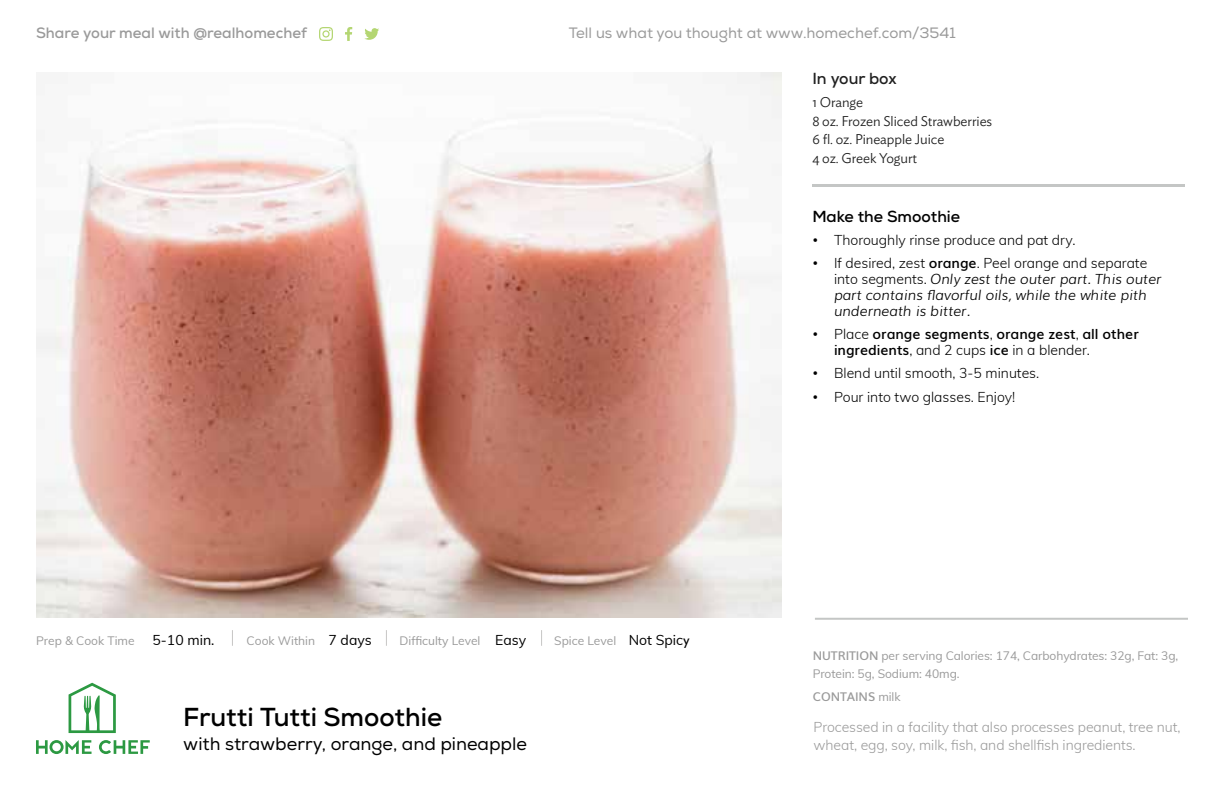
<style>
.page{position:relative;width:1224px;height:792px;background:#fff}
.page>*{position:absolute;margin:0;border:0;box-sizing:border-box;transform-origin:0 0}
.t1{font:700 26px "Nexa";color:#000}
.t2{font:18px "Nexa";color:#000}
.t3{font:700 16px "Nexa";color:#000}
.t4{font:15px "Nexa";color:#9a9a9a}
.t5{font:700 15px "Nexa";color:#9a9a9a}
.t6{font:italic 300 14px/16px "Muli";color:#000}
.t7{font:300 14px/18px "Muli";letter-spacing:-.005em;color:#9a9a9a}
.t8{font:300 14px "Muli";color:#000}
.t9{font:600 14px/16px "Muli";color:#000}
.t10{font:300 14px/18.6px "Ideal Sans";letter-spacing:-.005em;color:#000}
.t11{font:14px "Muli";color:#000}
.t12{font:12px/18px "Muli";letter-spacing:-.005em;color:#9a9a9a}
.t13{font:600 12px "Muli";letter-spacing:-.005em;color:#9a9a9a}
.s1{font-size:14px;color:#000}
.s2{font-family:"Ideal Sans";font-size:14px;color:#000}
.s3{font-family:"Ideal Sans"}
.s4{font-family:"Ideal Sans";font-style:normal}
.s5{font-style:normal}
.s6{font-weight:600;font-style:normal}
.s7{font-family:"Ideal Sans";font-weight:300}
.s8{font-weight:300}
.s9{font-weight:600}
.s10{font-weight:400}
</style>
<div class="page">
<img style="left:36px;top:72px;width:746px;height:546px">
<svg style="left:36px;top:740px;width:114px;height:14px"></svg>
<svg style="left:69px;top:683px;width:47px;height:50px"></svg>
<svg style="left:232px;top:630px;width:1px;height:16px"></svg>
<svg style="left:386px;top:630px;width:1px;height:16px"></svg>
<svg style="left:541px;top:630px;width:1px;height:16px"></svg>
<hr style="left:815px;top:618px;width:373px;height:2px;background:#c4c6c5">
<hr style="left:812px;top:184px;width:373px;height:2px;background:#c4c6c5">
<svg style="left:345px;top:27px;width:7px;height:14px"></svg>
<svg style="left:319px;top:27px;width:14px;height:14px"></svg>
<svg style="left:364px;top:28px;width:15px;height:12px"></svg>
<p class="t5" style="left:36px;top:23px;width:272px">Share your meal with @realhomechef</p>
<p class="t4" style="left:569px;top:24px;width:388px">Tell us what you thought at www.homechef.com/3541</p>
<p class="t3" style="left:812px;top:68px;width:86px">In your box</p>
<p class="t10" style="left:812px;top:92px;width:181px">1 Orange<br>8 oz. Frozen Sliced Strawberries<br>6 fl. oz. Pineapple Juice<br>4 oz. Greek Yogurt</p>
<p class="t12" style="left:36px;top:631px;width:100px">Prep &amp; Cook Time</p>
<p class="t11" style="left:153px;top:630px;width:63px">5-10 min.</p>
<p class="t12" style="left:247px;top:631px;width:127px">Cook Within <span class="s1">7 days</span></p>
<p class="t12" style="left:400px;top:631px;width:128px">Difficulty Level <span class="s1">Easy</span></p>
<p class="t12" style="left:554px;top:631px;width:137px">Spice Level <span class="s1">Not Spic</span><span class="s2">y</span></p>
<h1 class="t1" style="left:183px;top:700px;width:260px">Frutti Tutti Smoothie</h1>
<p class="t2" style="left:183px;top:733px;width:345px">with strawberry, orange, and pineapple</p>
<p class="t3" style="left:812px;top:206px;width:149px">Make the Smoothie</p>
<p class="t8" style="left:812px;top:230px;width:265px"><span class="s3">•</span> Thoroughly rinse produce and pat dry.</p>
<p class="t6" style="left:834px;top:254px;width:329px;text-indent:-22px"><span class="s4">•</span> <span class="s5">If desired, zest</span> <span class="s6">orange</span><span class="s5">. Peel orange and separate into segments.</span> Only zest the outer part. This outer part contains flavorful oils, while the white pith underneath is bitter.</p>
<p class="t9" style="left:834px;top:325px;width:306px;text-indent:-22px"><span class="s7">•</span> <span class="s8">Place</span> orange segments<span class="s8">,</span> orange zest<span class="s8">,</span> all other ingredients<span class="s8">, and 2 cups</span> ice <span class="s8">in a blender.</span></p>
<p class="t8" style="left:812px;top:363px;width:228px"><span class="s3">•</span> Blend until smooth, 3-5 minutes.</p>
<p class="t8" style="left:812px;top:386px;width:204px"><span class="s3">•</span> Pour into two glasses. Enjoy!</p>
<p class="t12" style="left:813px;top:646px;width:367px"><span class="s9">NUTRITION</span> per serving Calories: 174, Carbohydrates: 32g, Fat: 3g,<br>Protein: 5g, Sodium: 40mg.</p>
<p class="t13" style="left:813px;top:687px;width:89px">CONTAINS <span class="s10">milk</span></p>
<p class="t7" style="left:814px;top:718px;width:369px">Processed in a facility that also processes peanut, tree nut, wheat, egg, soy, milk, fish, and shellfish ingredients.</p>
</div>
